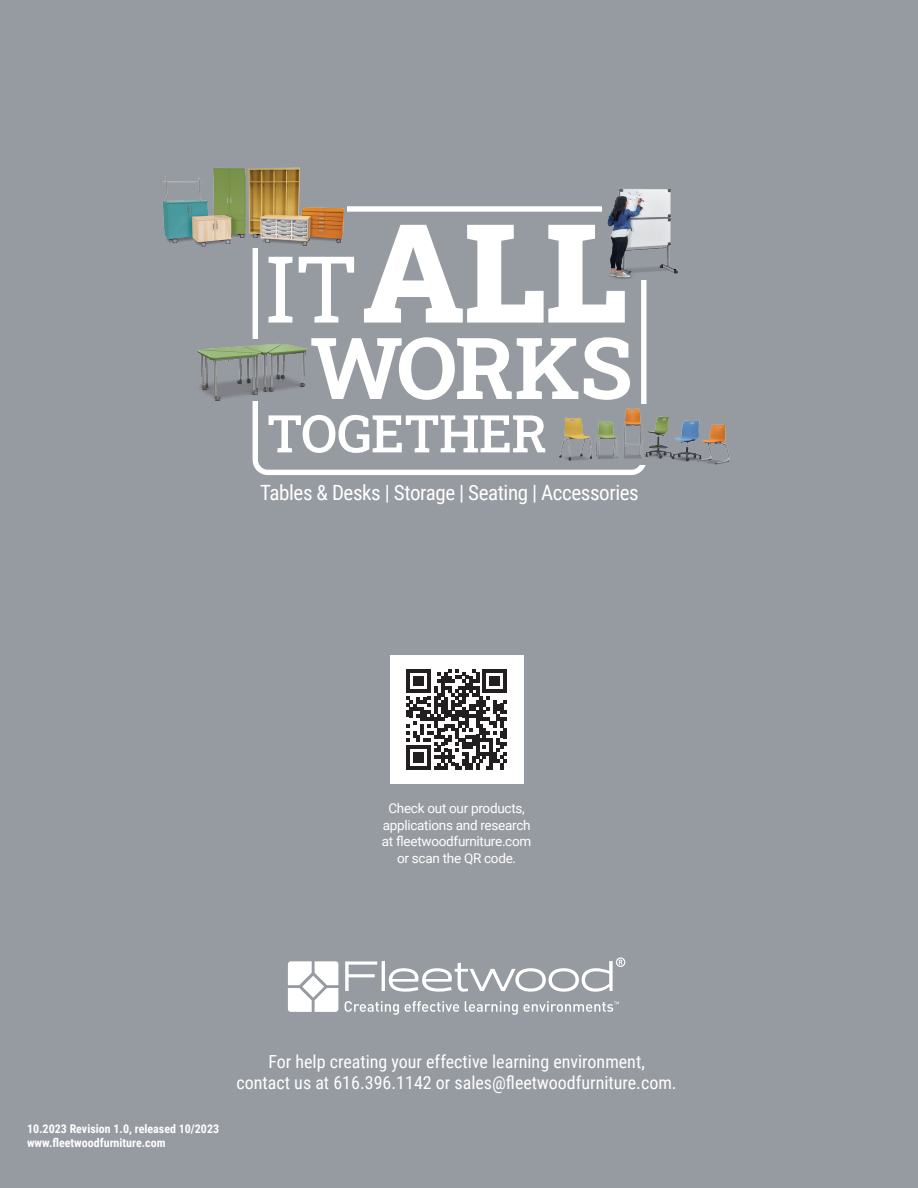
<style>
.page{position:relative;width:918px;height:1188px;background:#969aa1}
.page>*{position:absolute;margin:0;border:0;box-sizing:border-box;transform-origin:0 0}
.t1{font:21px "Roboto Condensed";letter-spacing:-.02em;color:#fff}
.t2{font:18px/21.6px "Roboto Condensed";color:#fff;text-align:center}
.t3{font:13.5px/16.5px "Roboto";letter-spacing:-.02em;color:#fff;text-align:center}
.t4{font:700 12px "Roboto Condensed";color:#fff}
</style>
<div class="page">
<svg style="left:288px;top:961px;width:50px;height:51px;background:#eff0f1"></svg>
<svg style="left:345px;top:961px;width:32px;height:30px"></svg>
<hr style="left:382px;top:961px;width:3px;height:30px;background:#fff">
<svg style="left:389px;top:957px;width:236px;height:35px"></svg>
<svg style="left:345px;top:1001px;width:54px;height:14px"></svg>
<svg style="left:405px;top:1001px;width:54px;height:11px"></svg>
<svg style="left:465px;top:1001px;width:154px;height:14px"></svg>
<div style="left:390px;top:655px;width:134px;height:128px;background:#fff"></div>
<svg style="left:406px;top:669px;width:101px;height:101px"></svg>
<div style="left:253px;top:206px;width:394px;height:269px;border:5px solid #fff;border-radius:13px"></div>
<svg style="left:364px;top:225px;width:261px;height:98px"></svg>
<svg style="left:311px;top:337px;width:319px;height:63px"></svg>
<svg style="left:269px;top:257px;width:85px;height:66px"></svg>
<svg style="left:269px;top:415px;width:276px;height:38px"></svg>
<div style="left:602px;top:188px;width:64px;height:91px;background:#969aa1"></div>
<img style="left:163px;top:167px;width:183px;height:92px">
<img style="left:197px;top:334px;width:110px;height:72px">
<img style="left:607px;top:188px;width:71px;height:91px">
<img style="left:559px;top:404px;width:171px;height:61px">
<p class="t1" style="left:260px;top:478px;width:380px">Tables &amp; Desks | Storage | Seating | Accessories</p>
<p class="t3" style="left:382px;top:800px;width:151px">Check out our products, applications and research at fleetwoodfurniture.com or scan the QR code.</p>
<p class="t4" style="left:27px;top:1120px;width:194px">10.2023 Revision 1.0, released 10/2023</p>
<p class="t4" style="left:27px;top:1135px;width:140px">www.fleetwoodfurniture.com</p>
<p class="t2" style="left:237px;top:1050px;width:442px">For help creating your effective learning environment,<br>contact us at 616.396.1142 or sales@fleetwoodfurniture.com.</p>
</div>
